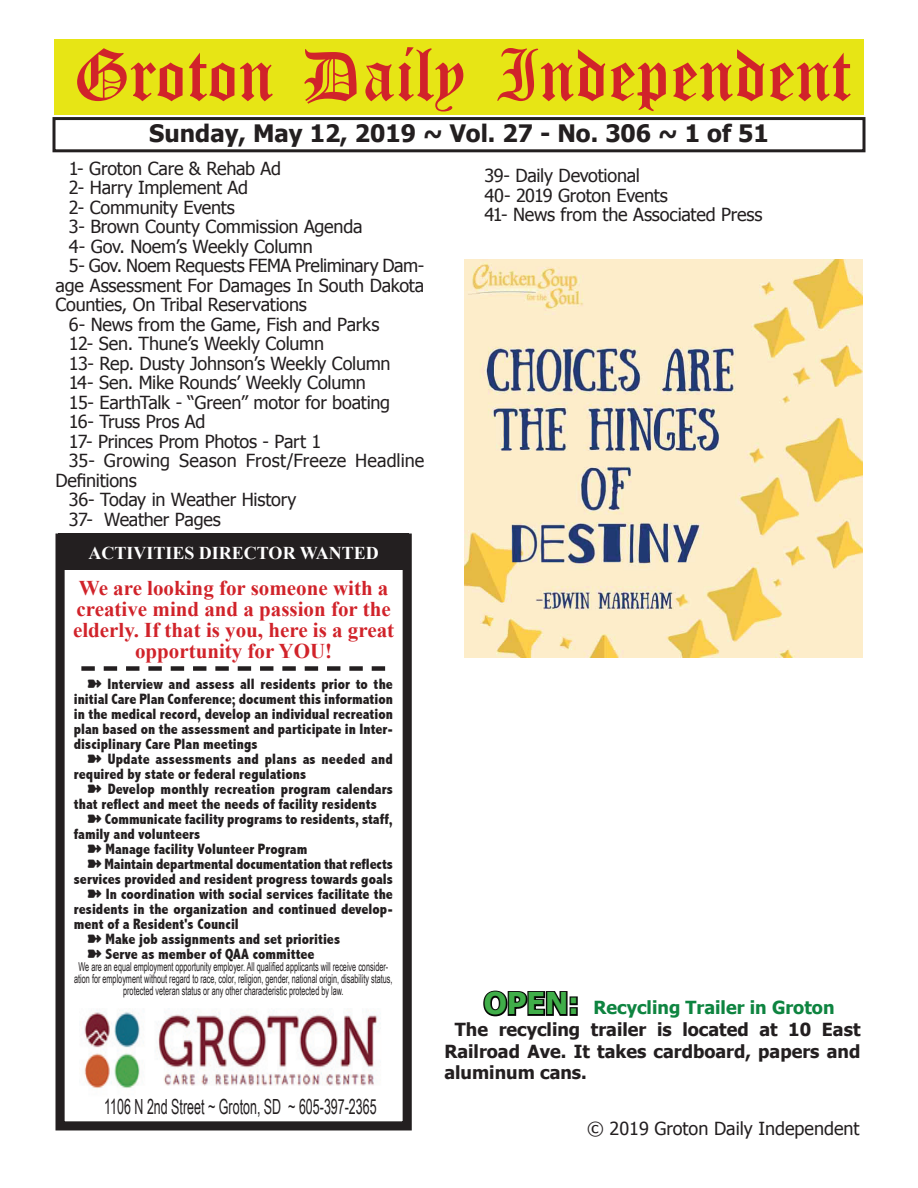
<style>
.page{position:relative;width:918px;height:1188px;background:#fff}
.page>*{position:absolute;margin:0;border:0;box-sizing:border-box;transform-origin:0 0}
.t1{font:54px "Old English Five";color:#d1232a}
.t2{font:700 24px "Tahoma";color:#231f20}
.t3{font:700 21px/21px "Times New Roman";color:#d1232a;text-align:center}
.t4{font:20.85px "Arial Narrow";color:#231f20;scale:.73 1}
.t5{font:18px/19.5px "Tahoma";letter-spacing:-.01em;color:#231f20}
.t6{font:700 18px "Tahoma";color:#231f20}
.t7{font:18px "Tahoma";letter-spacing:-.03em;color:#231f20}
.t8{font:18px "Tahoma";letter-spacing:.01em;color:#231f20}
.t9{font:700 18px "Tahoma";color:#0e8440}
.t10{font:700 18px "Times New Roman";color:#fff}
.t11{font:800 condensed 15px/15px "Abadi";letter-spacing:.005em;color:#231f20}
.t12{font:12.15px/12.1px "Arial Narrow";color:#231f20;text-align:center;scale:.73 1}
.s1{font-size:30px;color:#40ae49}
</style>
<div class="page">
<div style="left:52px;top:117px;width:814px;height:35px;border:3px solid #231f20"></div>
<div style="left:54px;top:40px;width:810px;height:75px;background:#e7e515"></div>
<svg style="left:483px;top:990px;width:95px;height:27px"></svg>
<div style="left:58px;top:534px;width:351px;height:36px;background:#231f20"></div>
<div style="left:55px;top:534px;width:357px;height:596px;border:9px solid #231f20"></div>
<img style="left:84px;top:1010px;width:297px;height:79px">
<svg style="left:81px;top:666px;width:304px;height:5px"></svg>
<img style="left:464px;top:259px;width:398px;height:399px">
<h1 class="t1" style="left:73px;top:50px;width:779px">Groton Daily Independent</h1>
<h2 class="t2" style="left:149px;top:116px;width:621px">Sunday, May 12, 2019 ~ Vol. 27 - No. 306 ~ 1 of 51</h2>
<p class="t5" style="left:69px;top:158px;width:214px">1- Groton Care &amp; Rehab Ad</p>
<p class="t5" style="left:69px;top:177px;width:181px">2- Harry Implement Ad</p>
<p class="t5" style="left:69px;top:197px;width:167px">2- Community Events</p>
<p class="t5" style="left:69px;top:216px;width:295px">3- Brown County Commission Agenda</p>
<p class="t5" style="left:69px;top:236px;width:245px">4- Gov. Noem’s Weekly Column</p>
<p class="t7" style="left:69px;top:254px;width:357px">5- Gov. Noem Requests FEMA Preliminary Dam-</p>
<p class="t5" style="left:55px;top:275px;width:370px">age Assessment For Damages In South Dakota</p>
<p class="t5" style="left:55px;top:294px;width:253px">Counties, On Tribal Reservations</p>
<p class="t5" style="left:69px;top:314px;width:312px">6- News from the Game, Fish and Parks</p>
<p class="t5" style="left:69px;top:333px;width:257px">12- Sen. Thune’s Weekly Column</p>
<p class="t5" style="left:69px;top:353px;width:323px">13- Rep. Dusty Johnson’s Weekly Column</p>
<p class="t5" style="left:69px;top:372px;width:298px">14- Sen. Mike Rounds’ Weekly Column</p>
<p class="t5" style="left:69px;top:392px;width:323px">15- EarthTalk - “Green” motor for boating</p>
<p class="t5" style="left:69px;top:411px;width:138px">16- Truss Pros Ad</p>
<p class="t5" style="left:69px;top:431px;width:254px">17- Princes Prom Photos - Part 1</p>
<p class="t8" style="left:69px;top:449px;width:357px">35- Growing Season Frost/Freeze Headline</p>
<p class="t5" style="left:55px;top:470px;width:83px">Definitions</p>
<p class="t5" style="left:69px;top:489px;width:229px">36- Today in Weather History</p>
<p class="t5" style="left:69px;top:509px;width:153px">37- Weather Pages</p>
<p class="t10" style="left:88px;top:541px;width:292px">ACTIVITIES DIRECTOR WANTED</p>
<h3 class="t3" style="left:73px;top:577px;width:323px">We are looking for someone with a creative mind and a passion for the elderly. If that is you, here is a great opportunity for YOU!</h3>
<p class="t11" style="left:74px;top:676px;width:321px;text-align:justify;text-indent:14px">➽ Interview and assess all residents prior to the initial Care Plan Conference; document this information in the medical record, develop an individual recreation plan based on the assessment and participate in Inter&shy;disciplinary Care Plan meetings</p>
<p class="t11" style="left:74px;top:751px;width:321px;text-indent:14px">➽ Update assessments and plans as needed and required by state or federal regulations</p>
<p class="t11" style="left:74px;top:781px;width:321px;text-indent:14px">➽ Develop monthly recreation program calendars that reflect and meet the needs of facility residents</p>
<p class="t11" style="left:87px;top:811px;width:307px">➽ Communicate facility programs to residents, staff,</p>
<p class="t11" style="left:74px;top:826px;width:128px">family and volunteers</p>
<p class="t11" style="left:87px;top:841px;width:221px">➽ Manage facility Volunteer Program</p>
<p class="t11" style="left:87px;top:856px;width:307px">➽ Maintain departmental documentation that reflects</p>
<p class="t11" style="left:74px;top:871px;width:321px">services provided and resident progress towards goals</p>
<p class="t11" style="left:87px;top:886px;width:307px">➽ In coordination with social services facilitate the</p>
<p class="t11" style="left:74px;top:901px;width:321px">residents in the organization and continued develop-</p>
<p class="t11" style="left:74px;top:916px;width:166px">ment of a Resident's Council</p>
<p class="t11" style="left:87px;top:931px;width:254px">➽ Make job assignments and set priorities</p>
<p class="t11" style="left:87px;top:946px;width:229px">➽ Serve as member of QAA committee</p>
<p class="t12" style="left:74px;top:960px;width:438px">We are an equal employment opportunity employer. All qualified applicants will receive consider&shy;ation for employment without regard to race, color, religion, gender, national origin, disability status, protected veteran status or any other characteristic protected by law.</p>
<h3 class="t4" style="left:104px;top:1091px;width:375px">1106 N 2nd Street ~ Groton, SD ~ 605-397-2365</h3>
<p class="t5" style="left:484px;top:165px;width:280px">39- Daily Devotional<br>40- 2019 Groton Events<br>41- News from the Associated Press</p>
<p class="t9" style="left:484px;top:995px;width:352px"><span class="s1">OPEN:</span> Recycling Trailer in Groton</p>
<p class="t6" style="left:455px;top:1017px;width:407px">The recycling trailer is located at 10 East</p>
<p class="t6" style="left:444px;top:1038px;width:418px">Railroad Ave. It takes cardboard, papers and</p>
<p class="t6" style="left:444px;top:1060px;width:144px">aluminum cans.</p>
<p class="t5" style="left:587px;top:1118px;width:274px">© 2019 Groton Daily Independent</p>
</div>
